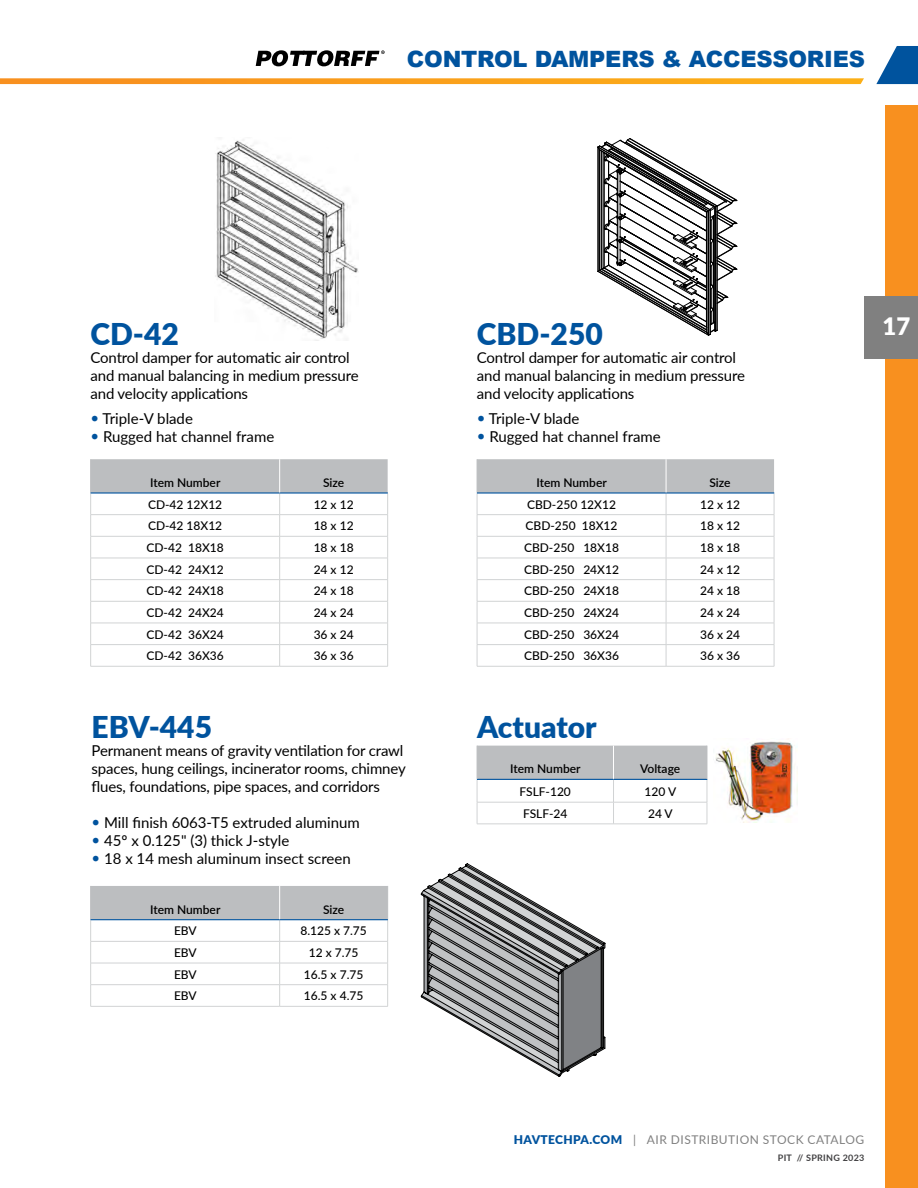
<style>
.page{position:relative;width:918px;height:1188px;background:#fff}
.page>*{position:absolute;margin:0;border:0;box-sizing:border-box;transform-origin:0 0}
.t1{font:900 30px "Lato";color:#00539e}
.t2{font:900 24px "Lato";color:#fff}
.t3{font:900 22.5px "Arial";letter-spacing:-.01em;color:#00539e}
.t4{font:15px/18px "Lato";letter-spacing:-.01em;color:#000}
.t5{font:500 12px "Lato";color:#000}
.t6{font:600 12px "Lato";color:#000}
.t7{font:12px "Lato";letter-spacing:.04em;color:#808080}
.t8{font:700 9px "Lato";letter-spacing:.03em;color:#414042}
.s1{color:#00539e}
.s2{font-weight:900;color:#00539e}
</style>
<div class="page">
<svg style="left:0;top:78px;width:864px;height:6px;background:#faa427"></svg>
<svg style="left:876px;top:46px;width:42px;height:38px"></svg>
<div style="left:886px;top:106px;width:32px;height:1082px;background:#f8901f"></div>
<div style="left:864px;top:296px;width:54px;height:63px;background:#808080"></div>
<svg style="left:256px;top:50px;width:129px;height:16px"></svg>
<svg style="left:90px;top:459px;width:298px;height:207px"></svg>
<hr style="left:90px;top:666px;width:190px;height:1px;background:#d1d3d4">
<hr style="left:280px;top:666px;width:108px;height:1px;background:#d1d3d4">
<hr style="left:90px;top:459px;width:1px;height:33px;background:#bcbec0">
<hr style="left:90px;top:492px;width:190px;height:2px;background:#00539e">
<hr style="left:280px;top:492px;width:108px;height:2px;background:#00539e">
<hr style="left:279px;top:459px;width:1px;height:33px;background:#fff">
<svg style="left:90px;top:886px;width:298px;height:120px"></svg>
<hr style="left:90px;top:1006px;width:190px;height:1px;background:#d1d3d4">
<hr style="left:280px;top:1006px;width:108px;height:1px;background:#d1d3d4">
<hr style="left:90px;top:886px;width:1px;height:33px;background:#bcbec0">
<hr style="left:90px;top:919px;width:190px;height:1px;background:#00539e">
<hr style="left:280px;top:919px;width:108px;height:1px;background:#00539e">
<hr style="left:279px;top:886px;width:1px;height:33px;background:#fff">
<hr style="left:387px;top:886px;width:1px;height:33px;background:#bcbec0">
<svg style="left:477px;top:459px;width:298px;height:207px"></svg>
<hr style="left:477px;top:666px;width:189px;height:1px;background:#d1d3d4">
<hr style="left:666px;top:666px;width:108px;height:1px;background:#d1d3d4">
<hr style="left:477px;top:459px;width:1px;height:33px;background:#bcbec0">
<hr style="left:477px;top:492px;width:189px;height:2px;background:#00539e">
<hr style="left:666px;top:492px;width:108px;height:2px;background:#00539e">
<hr style="left:666px;top:459px;width:1px;height:33px;background:#fff">
<svg style="left:477px;top:746px;width:231px;height:78px"></svg>
<hr style="left:477px;top:824px;width:137px;height:1px;background:#d1d3d4">
<hr style="left:614px;top:824px;width:93px;height:1px;background:#d1d3d4">
<hr style="left:477px;top:779px;width:137px;height:1px;background:#00539e">
<hr style="left:614px;top:779px;width:93px;height:1px;background:#00539e">
<hr style="left:477px;top:746px;width:1px;height:33px;background:#bcbec0">
<hr style="left:613px;top:746px;width:1px;height:33px;background:#fff">
<hr style="left:707px;top:746px;width:1px;height:33px;background:#bcbec0">
<img style="left:215px;top:139px;width:144px;height:200px">
<svg style="left:598px;top:138px;width:139px;height:198px"></svg>
<svg style="left:421px;top:864px;width:184px;height:213px"></svg>
<img style="left:715px;top:738px;width:83px;height:84px">
<h3 class="t3" style="left:407px;top:43px;width:460px">CONTROL DAMPERS &amp; ACCESSORIES</h3>
<h1 class="t1" style="left:90px;top:311px;width:90px">CD-42</h1>
<p class="t4" style="left:90px;top:348px;width:270px">Control damper for automatic air control and manual balancing in medium pressure and velocity applications</p>
<p class="t4" style="left:90px;top:409px;width:104px"><span class="s1">•</span> Triple-V blade</p>
<p class="t4" style="left:90px;top:427px;width:185px"><span class="s1">•</span> Rugged hat channel frame</p>
<p class="t6" style="left:150px;top:474px;width:72px">Item Number</p>
<p class="t6" style="left:323px;top:474px;width:23px">Size</p>
<p class="t5" style="left:148px;top:496px;width:76px">CD-42 12X12</p>
<p class="t5" style="left:314px;top:496px;width:41px">12 x 12</p>
<p class="t5" style="left:148px;top:517px;width:76px">CD-42 18X12</p>
<p class="t5" style="left:314px;top:517px;width:41px">18 x 12</p>
<p class="t5" style="left:147px;top:539px;width:79px">CD-42 18X18</p>
<p class="t5" style="left:314px;top:539px;width:41px">18 x 18</p>
<p class="t5" style="left:147px;top:561px;width:79px">CD-42 24X12</p>
<p class="t5" style="left:314px;top:561px;width:41px">24 x 12</p>
<p class="t5" style="left:147px;top:582px;width:79px">CD-42 24X18</p>
<p class="t5" style="left:314px;top:582px;width:41px">24 x 18</p>
<p class="t5" style="left:147px;top:604px;width:79px">CD-42 24X24</p>
<p class="t5" style="left:314px;top:604px;width:41px">24 x 24</p>
<p class="t5" style="left:147px;top:626px;width:79px">CD-42 36X24</p>
<p class="t5" style="left:314px;top:626px;width:41px">36 x 24</p>
<p class="t5" style="left:147px;top:647px;width:79px">CD-42 36X36</p>
<p class="t5" style="left:314px;top:647px;width:41px">36 x 36</p>
<h1 class="t1" style="left:92px;top:705px;width:122px">EBV-445</h1>
<p class="t4" style="left:92px;top:741px;width:316px">Permanent means of gravity ventilation for crawl spaces, hung ceilings, incinerator rooms, chimney flues, foundations, pipe spaces, and corridors</p>
<p class="t4" style="left:92px;top:813px;width:270px"><span class="s1">•</span> Mill finish 6063-T5 extruded aluminum</p>
<p class="t4" style="left:92px;top:831px;width:199px"><span class="s1">•</span> 45º x 0.125" (3) thick J-style</p>
<p class="t4" style="left:92px;top:849px;width:261px"><span class="s1">•</span> 18 x 14 mesh aluminum insect screen</p>
<p class="t6" style="left:150px;top:901px;width:72px">Item Number</p>
<p class="t6" style="left:323px;top:901px;width:23px">Size</p>
<p class="t5" style="left:174px;top:922px;width:24px">EBV</p>
<p class="t5" style="left:300px;top:922px;width:68px">8.125 x 7.75</p>
<p class="t5" style="left:174px;top:944px;width:24px">EBV</p>
<p class="t5" style="left:309px;top:944px;width:51px">12 x 7.75</p>
<p class="t5" style="left:174px;top:966px;width:24px">EBV</p>
<p class="t5" style="left:304px;top:966px;width:61px">16.5 x 7.75</p>
<p class="t5" style="left:174px;top:987px;width:24px">EBV</p>
<p class="t5" style="left:304px;top:987px;width:61px">16.5 x 4.75</p>
<h1 class="t1" style="left:477px;top:311px;width:127px">CBD-250</h1>
<p class="t4" style="left:477px;top:348px;width:270px">Control damper for automatic air control and manual balancing in medium pressure and velocity applications</p>
<p class="t4" style="left:477px;top:409px;width:104px"><span class="s1">•</span> Triple-V blade</p>
<p class="t4" style="left:477px;top:427px;width:185px"><span class="s1">•</span> Rugged hat channel frame</p>
<p class="t6" style="left:537px;top:474px;width:72px">Item Number</p>
<p class="t6" style="left:709px;top:474px;width:23px">Size</p>
<p class="t5" style="left:527px;top:496px;width:90px">CBD-250 12X12</p>
<p class="t5" style="left:700px;top:496px;width:41px">12 x 12</p>
<p class="t5" style="left:526px;top:517px;width:93px">CBD-250 18X12</p>
<p class="t5" style="left:700px;top:517px;width:41px">18 x 12</p>
<p class="t5" style="left:524px;top:539px;width:97px">CBD-250 18X18</p>
<p class="t5" style="left:700px;top:539px;width:41px">18 x 18</p>
<p class="t5" style="left:524px;top:561px;width:97px">CBD-250 24X12</p>
<p class="t5" style="left:700px;top:561px;width:41px">24 x 12</p>
<p class="t5" style="left:524px;top:582px;width:97px">CBD-250 24X18</p>
<p class="t5" style="left:700px;top:582px;width:41px">24 x 18</p>
<p class="t5" style="left:524px;top:604px;width:97px">CBD-250 24X24</p>
<p class="t5" style="left:700px;top:604px;width:41px">24 x 24</p>
<p class="t5" style="left:524px;top:626px;width:97px">CBD-250 36X24</p>
<p class="t5" style="left:700px;top:626px;width:41px">36 x 24</p>
<p class="t5" style="left:524px;top:647px;width:97px">CBD-250 36X36</p>
<p class="t5" style="left:700px;top:647px;width:41px">36 x 36</p>
<h1 class="t1" style="left:477px;top:705px;width:121px">Actuator</h1>
<p class="t6" style="left:510px;top:760px;width:72px">Item Number</p>
<p class="t6" style="left:640px;top:760px;width:42px">Voltage</p>
<p class="t5" style="left:520px;top:783px;width:53px">FSLF-120</p>
<p class="t5" style="left:645px;top:783px;width:33px">120 V</p>
<p class="t5" style="left:523px;top:805px;width:46px">FSLF-24</p>
<p class="t5" style="left:648px;top:805px;width:26px">24 V</p>
<h2 class="t2" style="left:882px;top:308px;width:29px">17</h2>
<p class="t7" style="left:514px;top:1131px;width:352px"><span class="s2">HAVTECHPA.COM</span> | AIR DISTRIBUTION STOCK CATALOG</p>
<p class="t8" style="left:778px;top:1151px;width:88px">PIT // SPRING 2023</p>
</div>
